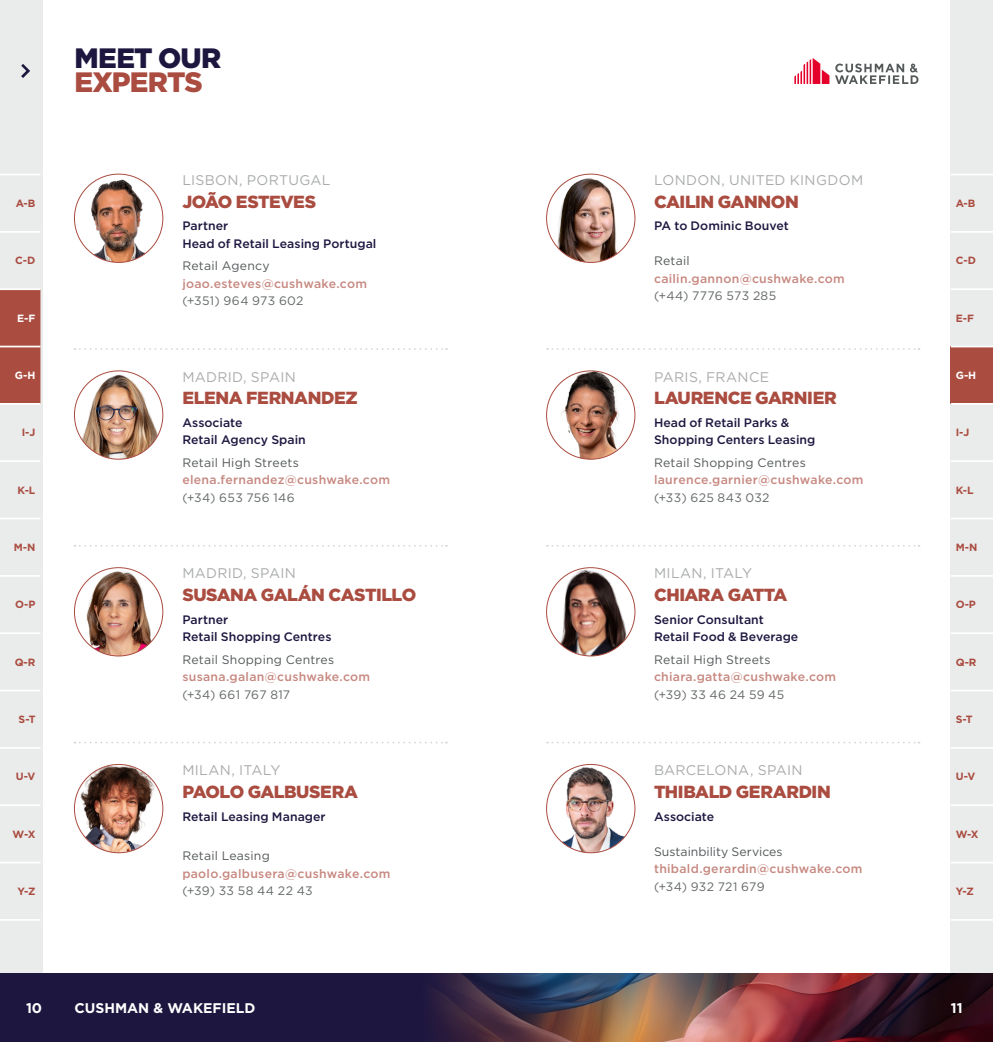
<style>
.page{position:relative;width:993px;height:1042px;background:#fff}
.page>*{position:absolute;margin:0;border:0;box-sizing:border-box;transform-origin:0 0}
.t1{font:900 28px "Gotham";letter-spacing:-.025em;color:#1d1740}
.t2{font:900 28px "Gotham";letter-spacing:-.035em;color:#aa4c40}
.t3{font:900 17.5px "Gotham";letter-spacing:-.025em;color:#aa4c40}
.t4{font:14px "Gotham";letter-spacing:.02em;color:#aaacac}
.t5{font:700 14px "Gotham";color:#fff}
.t6{font:500 12.25px "Gotham";letter-spacing:.02em;color:#c78880}
.t7{font:500 12.25px/17.5px "Gotham";color:#1d1740}
.t8{font:12.25px "Gotham";letter-spacing:.015em;color:#545859}
.t9{font:12.25px "Gotham";letter-spacing:.025em;color:#65696a}
.t10{font:700 10.5px "Gotham";color:#aa4c40}
.t11{font:700 10.5px "Gotham";color:#fff}
</style>
<div class="page">
<div style="left:0;top:0;width:42px;height:1042px;background:#eaebeb"></div>
<hr style="left:0;top:174px;width:40px;height:1px;background:#fff">
<hr style="left:0;top:346px;width:40px;height:1px;background:#fff">
<hr style="left:0;top:919px;width:40px;height:2px;background:#fff">
<div style="left:950px;top:0;width:42px;height:1042px;background:#eaebeb"></div>
<hr style="left:950px;top:174px;width:42px;height:1px;background:#fff">
<hr style="left:950px;top:346px;width:42px;height:1px;background:#fff">
<hr style="left:950px;top:919px;width:42px;height:2px;background:#fff">
<div style="left:0;top:973px;width:992px;height:69px;background:#1d1740"></div>
<img style="left:433px;top:973px;width:559px;height:69px">
<svg style="left:21px;top:64px;width:9px;height:14px"></svg>
<svg style="left:794px;top:58px;width:124px;height:26px"></svg>
<svg style="left:74px;top:348px;width:373px;height:2px"></svg>
<svg style="left:547px;top:348px;width:372px;height:2px"></svg>
<svg style="left:74px;top:545px;width:373px;height:2px"></svg>
<svg style="left:547px;top:545px;width:372px;height:2px"></svg>
<svg style="left:74px;top:742px;width:373px;height:1px"></svg>
<svg style="left:547px;top:742px;width:372px;height:1px"></svg>
<div style="left:0;top:232px;width:45px;height:57px;background:#eaebeb"></div>
<svg style="left:0;top:289px;width:43px;height:57px;background:#af594e"></svg>
<svg style="left:0;top:347px;width:43px;height:56px;background:#ae564b"></svg>
<div style="left:0;top:403px;width:45px;height:57px;background:#eaebeb"></div>
<div style="left:0;top:460px;width:45px;height:57px;background:#eaebeb"></div>
<div style="left:0;top:518px;width:45px;height:57px;background:#eaebeb"></div>
<div style="left:0;top:574px;width:45px;height:57px;background:#eaebeb"></div>
<div style="left:0;top:632px;width:45px;height:57px;background:#eaebeb"></div>
<div style="left:0;top:689px;width:45px;height:56px;background:#eaebeb"></div>
<div style="left:0;top:747px;width:45px;height:56px;background:#eaebeb"></div>
<div style="left:0;top:804px;width:45px;height:56px;background:#eaebeb"></div>
<div style="left:0;top:861px;width:45px;height:57px;background:#eaebeb"></div>
<div style="left:0;top:175px;width:45px;height:57px;background:#eaebeb"></div>
<div style="left:947px;top:232px;width:45px;height:57px;background:#eaebeb"></div>
<div style="left:947px;top:289px;width:45px;height:57px;background:#eaebeb"></div>
<div style="left:947px;top:347px;width:45px;height:57px;background:#aa4c40"></div>
<svg style="left:947px;top:403px;width:45px;height:2px"></svg>
<svg style="left:951px;top:460px;width:41px;height:2px"></svg>
<div style="left:947px;top:518px;width:45px;height:57px;background:#eaebeb"></div>
<svg style="left:947px;top:574px;width:45px;height:3px"></svg>
<svg style="left:951px;top:632px;width:41px;height:2px"></svg>
<svg style="left:951px;top:690px;width:41px;height:1px"></svg>
<svg style="left:951px;top:747px;width:41px;height:2px"></svg>
<svg style="left:951px;top:804px;width:41px;height:2px"></svg>
<svg style="left:951px;top:862px;width:41px;height:1px"></svg>
<div style="left:947px;top:175px;width:45px;height:57px;background:#eaebeb"></div>
<img style="left:74px;top:174px;width:89px;height:88px;border-radius:44px">
<img style="left:546px;top:174px;width:88px;height:88px;border-radius:44px">
<img style="left:74px;top:371px;width:89px;height:88px;border-radius:44px">
<img style="left:546px;top:371px;width:88px;height:88px;border-radius:44px">
<img style="left:74px;top:568px;width:89px;height:88px;border-radius:44px">
<img style="left:546px;top:568px;width:88px;height:88px;border-radius:44px">
<img style="left:74px;top:764px;width:89px;height:89px;border-radius:44px">
<img style="left:546px;top:764px;width:88px;height:89px;border-radius:44px">
<h1 class="t1" style="left:74px;top:42px;width:148px">MEET OUR</h1>
<h1 class="t2" style="left:74px;top:66px;width:130px">EXPERTS</h1>
<p class="t10" style="left:16px;top:197px;width:21px">A-B</p>
<p class="t10" style="left:15px;top:255px;width:22px">C-D</p>
<p class="t4" style="left:182px;top:172px;width:150px">LISBON, PORTUGAL</p>
<h2 class="t3" style="left:182px;top:191px;width:135px">JOÃO ESTEVES</h2>
<p class="t7" style="left:182px;top:217px;width:195px">Partner<br>Head of Retail Leasing Portugal</p>
<p class="t8" style="left:182px;top:259px;width:89px">Retail Agency</p>
<p class="t6" style="left:182px;top:275px;width:186px">joao.esteves@cushwake.com</p>
<p class="t9" style="left:182px;top:294px;width:123px">(+351) 964 973 602</p>
<p class="t4" style="left:653px;top:172px;width:210px">LONDON, UNITED KINGDOM</p>
<h2 class="t3" style="left:653px;top:191px;width:146px">CAILIN GANNON</h2>
<p class="t7" style="left:653px;top:217px;width:136px">PA to Dominic Bouvet</p>
<p class="t8" style="left:653px;top:254px;width:37px">Retail</p>
<p class="t6" style="left:653px;top:270px;width:192px">cailin.gannon@cushwake.com</p>
<p class="t9" style="left:653px;top:289px;width:124px">(+44) 7776 573 285</p>
<p class="t10" style="left:955px;top:197px;width:21px">A-B</p>
<p class="t10" style="left:955px;top:255px;width:22px">C-D</p>
<p class="t11" style="left:17px;top:312px;width:20px">E-F</p>
<p class="t10" style="left:955px;top:312px;width:20px">E-F</p>
<p class="t11" style="left:15px;top:369px;width:22px">G-H</p>
<p class="t10" style="left:22px;top:426px;width:15px">I-J</p>
<p class="t10" style="left:18px;top:484px;width:19px">K-L</p>
<p class="t4" style="left:182px;top:369px;width:115px">MADRID, SPAIN</p>
<h2 class="t3" style="left:182px;top:388px;width:177px">ELENA FERNANDEZ</h2>
<p class="t7" style="left:182px;top:414px;width:125px">Associate<br>Retail Agency Spain</p>
<p class="t8" style="left:182px;top:456px;width:118px">Retail High Streets</p>
<p class="t6" style="left:182px;top:472px;width:209px">elena.fernandez@cushwake.com</p>
<p class="t9" style="left:182px;top:491px;width:114px">(+34) 653 756 146</p>
<p class="t4" style="left:653px;top:369px;width:116px">PARIS, FRANCE</p>
<h2 class="t3" style="left:653px;top:388px;width:184px">LAURENCE GARNIER</h2>
<p class="t7" style="left:653px;top:414px;width:163px">Head of Retail Parks &amp;<br>Shopping Centers Leasing</p>
<p class="t8" style="left:653px;top:456px;width:153px">Retail Shopping Centres</p>
<p class="t6" style="left:653px;top:472px;width:211px">laurence.garnier@cushwake.com</p>
<p class="t9" style="left:653px;top:491px;width:117px">(+33) 625 843 032</p>
<p class="t11" style="left:955px;top:369px;width:22px">G-H</p>
<p class="t10" style="left:955px;top:426px;width:15px">I-J</p>
<p class="t10" style="left:955px;top:484px;width:19px">K-L</p>
<p class="t10" style="left:14px;top:541px;width:23px">M-N</p>
<p class="t10" style="left:955px;top:541px;width:23px">M-N</p>
<p class="t10" style="left:15px;top:598px;width:22px">O-P</p>
<p class="t10" style="left:15px;top:656px;width:22px">Q-R</p>
<p class="t4" style="left:182px;top:566px;width:115px">MADRID, SPAIN</p>
<h2 class="t3" style="left:182px;top:585px;width:235px">SUSANA GALÁN CASTILLO</h2>
<p class="t7" style="left:182px;top:610px;width:151px">Partner<br>Retail Shopping Centres</p>
<p class="t8" style="left:182px;top:652px;width:153px">Retail Shopping Centres</p>
<p class="t6" style="left:182px;top:669px;width:189px">susana.galan@cushwake.com</p>
<p class="t9" style="left:182px;top:687px;width:109px">(+34) 661 767 817</p>
<p class="t4" style="left:653px;top:566px;width:99px">MILAN, ITALY</p>
<h2 class="t3" style="left:653px;top:585px;width:135px">CHIARA GATTA</h2>
<p class="t7" style="left:653px;top:610px;width:146px">Senior Consultant<br>Retail Food &amp; Beverage</p>
<p class="t8" style="left:653px;top:652px;width:118px">Retail High Streets</p>
<p class="t6" style="left:653px;top:669px;width:183px">chiara.gatta@cushwake.com</p>
<p class="t9" style="left:653px;top:687px;width:132px">(+39) 33 46 24 59 45</p>
<p class="t10" style="left:955px;top:598px;width:22px">O-P</p>
<p class="t10" style="left:955px;top:656px;width:22px">Q-R</p>
<p class="t10" style="left:19px;top:713px;width:18px">S-T</p>
<p class="t10" style="left:955px;top:713px;width:18px">S-T</p>
<p class="t10" style="left:16px;top:770px;width:21px">U-V</p>
<p class="t10" style="left:13px;top:828px;width:24px">W-X</p>
<p class="t10" style="left:17px;top:885px;width:20px">Y-Z</p>
<p class="t4" style="left:182px;top:762px;width:99px">MILAN, ITALY</p>
<h2 class="t3" style="left:182px;top:782px;width:177px">PAOLO GALBUSERA</h2>
<p class="t7" style="left:182px;top:807px;width:145px">Retail Leasing Manager</p>
<p class="t8" style="left:182px;top:849px;width:89px">Retail Leasing</p>
<p class="t6" style="left:182px;top:865px;width:209px">paolo.galbusera@cushwake.com</p>
<p class="t9" style="left:182px;top:884px;width:132px">(+39) 33 58 44 22 43</p>
<p class="t4" style="left:653px;top:762px;width:150px">BARCELONA, SPAIN</p>
<h2 class="t3" style="left:653px;top:782px;width:178px">THIBALD GERARDIN</h2>
<p class="t7" style="left:653px;top:807px;width:62px">Associate</p>
<p class="t8" style="left:653px;top:844px;width:130px">Sustainbility Services</p>
<p class="t6" style="left:653px;top:860px;width:210px">thibald.gerardin@cushwake.com</p>
<p class="t9" style="left:653px;top:879px;width:112px">(+34) 932 721 679</p>
<p class="t10" style="left:955px;top:770px;width:21px">U-V</p>
<p class="t10" style="left:955px;top:828px;width:24px">W-X</p>
<p class="t10" style="left:955px;top:885px;width:20px">Y-Z</p>
<p class="t5" style="left:26px;top:1000px;width:18px">10</p>
<p class="t5" style="left:74px;top:1000px;width:182px">CUSHMAN &amp; WAKEFIELD</p>
<p class="t5" style="left:950px;top:1000px;width:13px">11</p>
</div>
